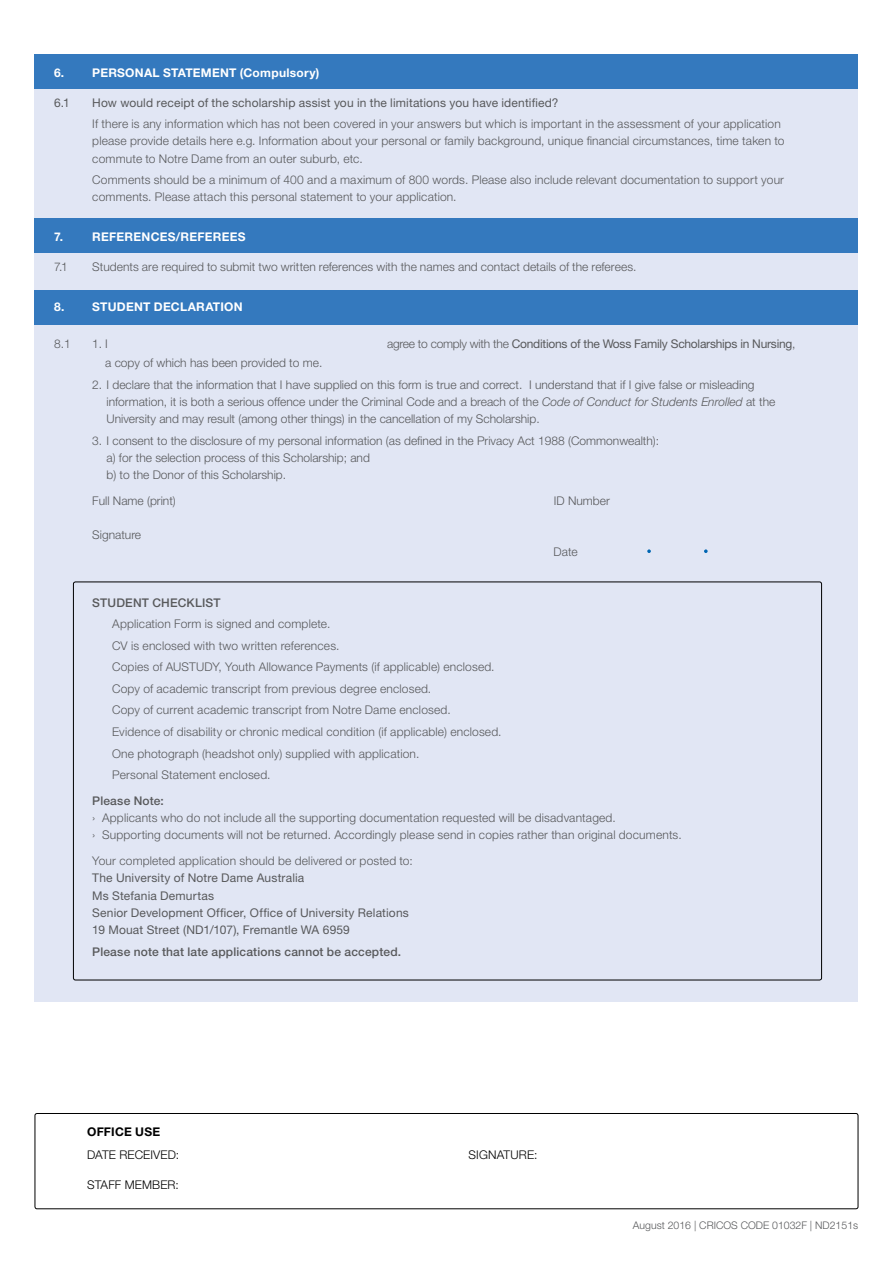
<style>
.page{position:relative;width:893px;height:1263px;background:#fff}
.page>*{position:absolute;margin:0;border:0;box-sizing:border-box;transform-origin:0 0}
.t1{font:300 12px/17.2px "Helvetica Neue LT Std";letter-spacing:.01em;color:#58595b}
.t2{font:12px/17.2px "Helvetica Neue LT Std";letter-spacing:.01em;color:#58595b}
.t3{font:500 12px "Helvetica Neue LT Std";letter-spacing:.015em;color:#58595b}
.t4{font:700 12px "Helvetica Neue LT Std";letter-spacing:.02em;color:#fff}
.t5{font:12px "Helvetica Neue LT Std";letter-spacing:-.02em;color:#58595b}
.t6{font:300 12px "Helvetica Neue LT Std";letter-spacing:.01em;color:#000}
.t7{font:700 12px "Helvetica Neue LT Std";letter-spacing:.02em;color:#000}
.t8{font:300 10.5px "Helvetica Neue LT Std";color:#58595b}
.s1{font-weight:300}
.s2{font-style:italic}
</style>
<div class="page">
<div style="left:35px;top:54px;width:823px;height:947px;background:#e1e6f4"></div>
<div style="left:35px;top:54px;width:823px;height:34px;background:#3479be"></div>
<div style="left:35px;top:219px;width:823px;height:34px;background:#3479be"></div>
<div style="left:35px;top:290px;width:823px;height:34px;background:#3479be"></div>
<div style="left:35px;top:1113px;width:823px;height:96px;border:1px solid #000;border-radius:2px"></div>
<svg style="left:647px;top:549px;width:4px;height:4px"></svg>
<svg style="left:704px;top:549px;width:4px;height:4px"></svg>
<p class="t4" style="left:54px;top:65px;width:267px">6. PERSONAL STATEMENT (Compulsory)</p>
<p class="t2" style="left:54px;top:94px;width:17px">6.1</p>
<p class="t2" style="left:92px;top:94px;width:468px">How would receipt of the scholarship assist you in the limitations you have identified?</p>
<p class="t1" style="left:92px;top:115px;width:694px">If there is any information which has not been covered in your answers but which is important in the assessment of your application please provide details here e.g. Information about your personal or family background, unique financial circumstances, time taken to commute to Notre Dame from an outer suburb, etc.</p>
<p class="t1" style="left:92px;top:171px;width:693px">Comments should be a minimum of 400 and a maximum of 800 words. Please also include relevant documentation to support your comments. Please attach this personal statement to your application.</p>
<p class="t4" style="left:54px;top:230px;width:11px">7.</p>
<p class="t4" style="left:92px;top:230px;width:155px">REFERENCES/REFEREES</p>
<p class="t1" style="left:54px;top:258px;width:15px">7.1</p>
<p class="t1" style="left:92px;top:258px;width:546px">Students are required to submit two written references with the names and contact details of the referees.</p>
<p class="t4" style="left:54px;top:299px;width:190px">8. STUDENT DECLARATION</p>
<p class="t1" style="left:54px;top:334px;width:18px">8.1</p>
<p class="t1" style="left:92px;top:334px;width:17px">1. I</p>
<p class="t5" style="left:387px;top:336px;width:410px"><span class="s1">agree to comply with the</span> Conditions of the Woss Family Scholarships in Nursing<span class="s1">,</span></p>
<p class="t1" style="left:105px;top:354px;width:219px">a copy of which has been provided to me.</p>
<p class="t1" style="left:106px;top:375px;width:670px;text-indent:-14px">2. I declare that the information that I have supplied on this form is true and correct. I understand that if I give false or misleading information, it is both a serious offence under the Criminal Code and a breach of the <span class="s2">Code of Conduct for Students Enrolled</span> at the<br>University and may result (among other things) in the cancellation of my Scholarship.</p>
<p class="t1" style="left:106px;top:431px;width:554px;text-indent:-14px">3. I consent to the disclosure of my personal information (as defined in the Privacy Act 1988 (Commonwealth): a) for the selection process of this Scholarship; and<br>b) to the Donor of this Scholarship.</p>
<p class="t1" style="left:92px;top:492px;width:85px">Full Name (print)</p>
<p class="t1" style="left:554px;top:492px;width:58px">ID Number</p>
<p class="t1" style="left:92px;top:526px;width:50px">Signature</p>
<p class="t1" style="left:554px;top:543px;width:26px">Date</p>
<p class="t3" style="left:92px;top:595px;width:130px">STUDENT CHECKLIST</p>
<p class="t1" style="left:112px;top:613px;width:391px;line-height:21.5px">Application Form is signed and complete.<br>CV is enclosed with two written references.<br>Copies of AUSTUDY, Youth Allowance Payments (if applicable) enclosed.<br>Copy of academic transcript from previous degree enclosed.<br>Copy of current academic transcript from Notre Dame enclosed.<br>Evidence of disability or chronic medical condition (if applicable) enclosed.<br>One photograph (headshot only) supplied with application.<br>Personal Statement enclosed.</p>
<p class="t3" style="left:92px;top:793px;width:73px">Please Note:</p>
<p class="t1" style="left:92px;top:809px;width:591px">› Applicants who do not include all the supporting documentation requested will be disadvantaged.<br>› Supporting documents will not be returned. Accordingly please send in copies rather than original documents.</p>
<p class="t1" style="left:92px;top:852px;width:322px">Your completed application should be delivered or posted to:</p>
<p class="t2" style="left:92px;top:869px;width:318px">The University of Notre Dame Australia<br>Ms Stefania Demurtas<br>Senior Development Officer, Office of University Relations 19 Mouat Street (ND1/107), Fremantle WA 6959</p>
<p class="t3" style="left:92px;top:944px;width:310px">Please note that late applications cannot be accepted.</p>
<p class="t7" style="left:87px;top:1124px;width:75px">OFFICE USE</p>
<p class="t6" style="left:87px;top:1147px;width:94px">DATE RECEIVED:</p>
<p class="t6" style="left:469px;top:1147px;width:70px">SIGNATURE:</p>
<p class="t6" style="left:87px;top:1177px;width:93px">STAFF MEMBER:</p>
<p class="t8" style="left:633px;top:1219px;width:227px">August 2016 | CRICOS CODE 01032F | ND2151s</p>
</div>
